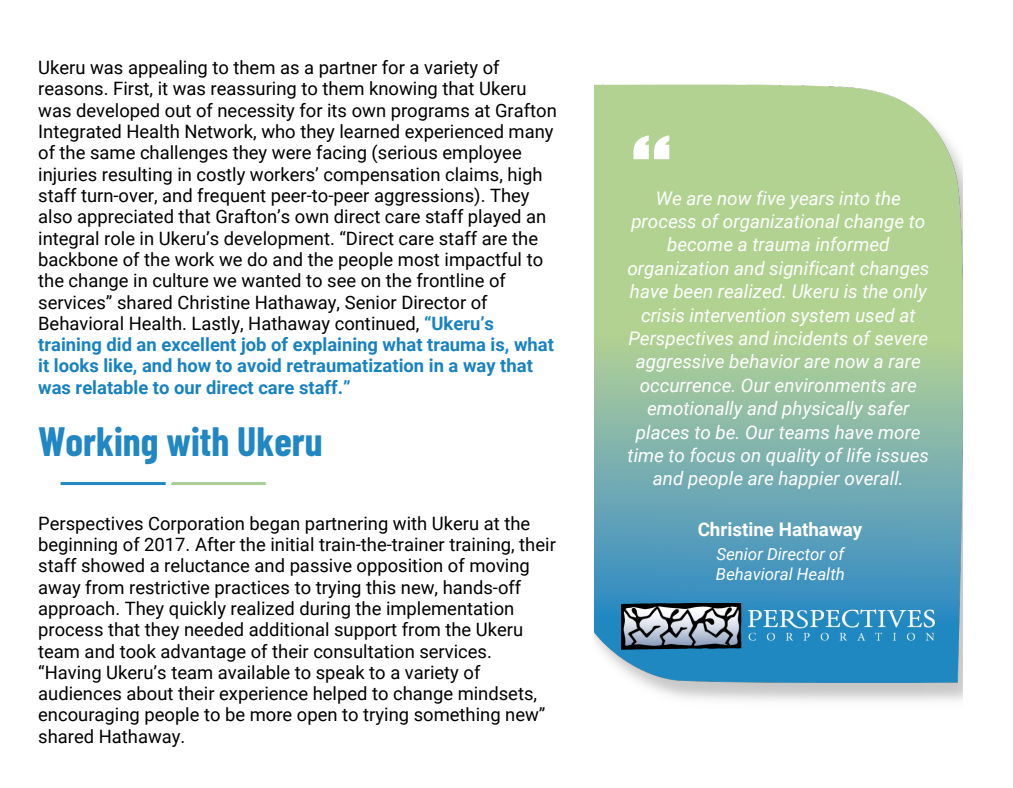
<style>
.page{position:relative;width:1013px;height:788px;background:#fff}
.page>*{position:absolute;margin:0;border:0;box-sizing:border-box;transform-origin:0 0}
.t1{font:700 40px "Barlow Condensed";color:#2087c2}
.t2{font:italic 18.8px/23.4px "Roboto";color:#fff;text-align:center}
.t3{font:700 18.8px "Roboto";color:#fff}
.t4{font:18.4px/21.3px "Roboto";color:#000}
.t5{font:italic 16.8px/19.2px "Roboto";color:#fff}
.s1{font-weight:700;color:#1882c0}
</style>
<div class="page">
<img style="left:594px;top:84px;width:368px;height:617px">
<svg style="left:633px;top:135px;width:36px;height:24px"></svg>
<img style="left:622px;top:604px;width:312px;height:47px">
<hr style="left:61px;top:482px;width:105px;height:3px;background:#2087c2">
<hr style="left:170px;top:482px;width:96px;height:3px;background:#aacf96">
<svg style="left:153px;top:482px;width:19px;height:4px"></svg>
<p class="t4" style="left:38px;top:57px;width:520px">Ukeru was appealing to them as a partner for a variety of reasons. First, it was reassuring to them knowing that Ukeru was developed out of necessity for its own programs at Grafton Integrated Health Network, who they learned experienced many of the same challenges they were facing (serious employee injuries resulting in costly workers’ compensation claims, high staff turn-over, and frequent peer-to-peer aggressions). They also appreciated that Grafton’s own direct care staff played an integral role in Ukeru’s development. “Direct care staff are the backbone of the work we do and the people most impactful to the change in culture we wanted to see on the frontline of services” shared Christine Hathaway, Senior Director of Behavioral Health. Lastly, Hathaway continued, <span class="s1">“Ukeru’s training did an excellent job of explaining what trauma is, what it looks like, and how to avoid retraumatization in a way that was relatable to our direct care staff.”</span></p>
<p class="t1" style="left:38px;top:416px;width:286px">Working with Ukeru</p>
<p class="t4" style="left:38px;top:513px;width:519px">Perspectives Corporation began partnering with Ukeru at the beginning of 2017. After the initial train-the-trainer training, their staff showed a reluctance and passive opposition of moving away from restrictive practices to trying this new, hands-off approach. They quickly realized during the implementation process that they needed additional support from the Ukeru team and took advantage of their consultation services. “Having Ukeru’s team available to speak to a variety of audiences about their experience helped to change mindsets, encouraging people to be more open to trying something new” shared Hathaway.</p>
<p class="t2" style="left:627px;top:186px;width:303px">We are now five years into the process of organizational change to become a trauma informed organization and significant changes have been realized. Ukeru is the only crisis intervention system used at Perspectives and incidents of severe aggressive behavior are now a rare occurrence. Our environments are emotionally and physically safer places to be. Our teams have more time to focus on quality of life issues and people are happier overall.</p>
<p class="t3" style="left:698px;top:518px;width:166px">Christine Hathaway</p>
<p class="t5" style="left:716px;top:545px;width:130px">Senior Director of<br>Behavioral Health</p>
</div>
